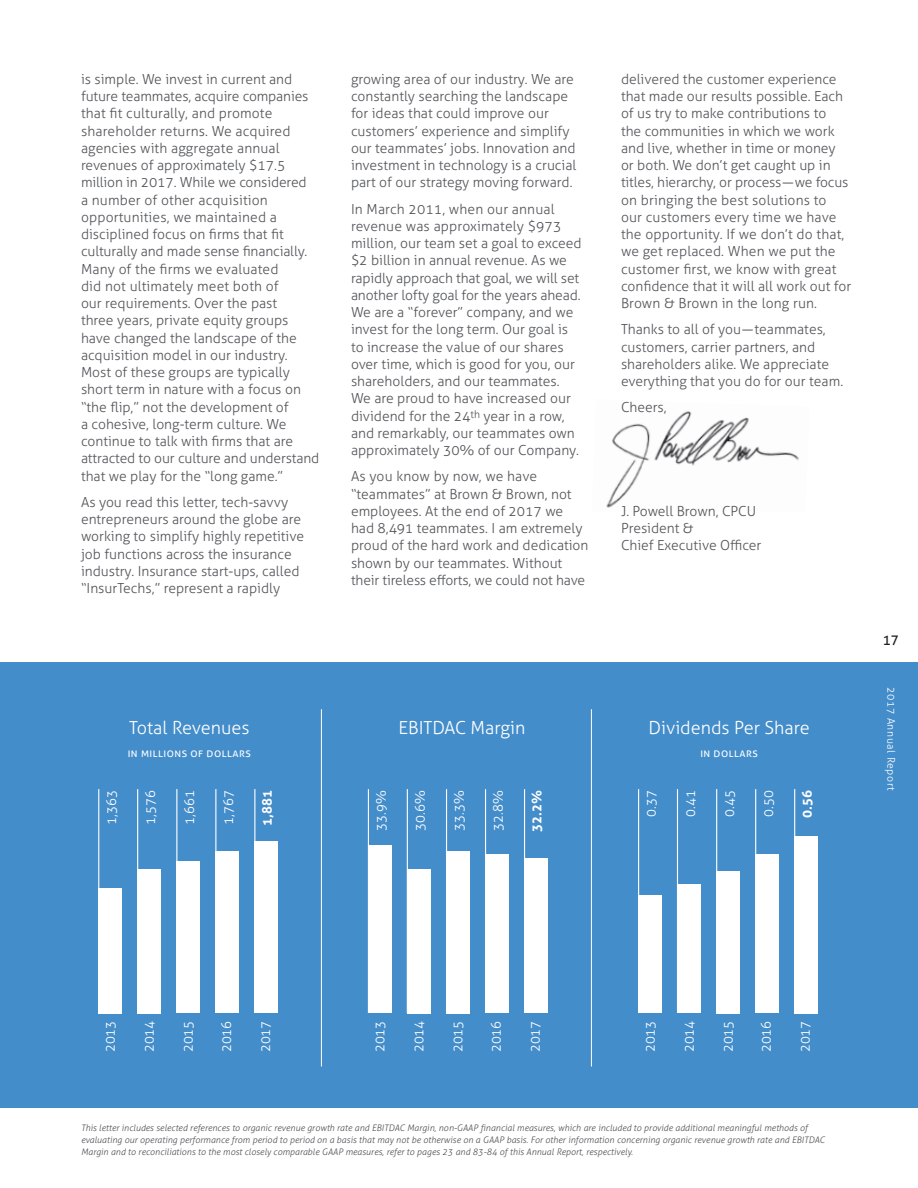
<style>
.page{position:relative;width:918px;height:1188px;background:#fff}
.page>*{position:absolute;margin:0;border:0;box-sizing:border-box;transform-origin:0 0}
._16_Chart_header{font:300 18px "Aller";color:#fff}
._16_Segment_Body{font:300 13.8px/17.2px "Aller";color:#54555a}
.Headline_16{font:300 13.5px "Aller";letter-spacing:-.02em;color:#fff}
.Headline_16-2{font:700 13.5px "Aller";color:#fff}
.t1{font:13.5px "Aller";color:#231f20}
.t2{font:300 10.5px "Aller";letter-spacing:.05em;color:#fff}
.State_List_15{font:italic 300 9px/12px "Aller";color:#54555a}
._16_Chart_header-2{font:9px "Aller";letter-spacing:.05em;color:#fff;scale:1.1 1}
</style>
<div class="page">
<div style="left:0;top:662px;width:918px;height:445px;background:#448dcb"></div>
<img style="left:606px;top:411px;width:193px;height:97px">
<hr style="left:591px;top:709px;width:1px;height:358px;background:#fff">
<hr style="left:321px;top:709px;width:1px;height:358px;background:#fff">
<div style="left:98px;top:888px;width:24px;height:125px;background:#fff"></div>
<hr style="left:98px;top:789px;width:1px;height:224px;background:#fff">
<div style="left:368px;top:846px;width:23px;height:167px;background:#fff"></div>
<hr style="left:368px;top:789px;width:1px;height:224px;background:#fff">
<div style="left:638px;top:895px;width:23px;height:118px;background:#fff"></div>
<hr style="left:638px;top:789px;width:1px;height:224px;background:#fff">
<div style="left:138px;top:869px;width:23px;height:144px;background:#fff"></div>
<hr style="left:137px;top:789px;width:1px;height:224px;background:#fff">
<div style="left:407px;top:869px;width:23px;height:144px;background:#fff"></div>
<hr style="left:407px;top:789px;width:1px;height:224px;background:#fff">
<div style="left:677px;top:885px;width:24px;height:128px;background:#fff"></div>
<hr style="left:677px;top:789px;width:1px;height:224px;background:#fff">
<div style="left:176px;top:861px;width:24px;height:152px;background:#fff"></div>
<hr style="left:176px;top:789px;width:1px;height:224px;background:#fff">
<div style="left:446px;top:851px;width:23px;height:162px;background:#fff"></div>
<hr style="left:446px;top:789px;width:1px;height:224px;background:#fff">
<div style="left:716px;top:871px;width:23px;height:142px;background:#fff"></div>
<hr style="left:716px;top:789px;width:1px;height:224px;background:#fff">
<div style="left:215px;top:852px;width:24px;height:161px;background:#fff"></div>
<hr style="left:215px;top:789px;width:1px;height:224px;background:#fff">
<div style="left:485px;top:854px;width:23px;height:159px;background:#fff"></div>
<hr style="left:485px;top:789px;width:1px;height:224px;background:#fff">
<div style="left:755px;top:854px;width:23px;height:159px;background:#fff"></div>
<hr style="left:755px;top:789px;width:1px;height:224px;background:#fff">
<div style="left:254px;top:841px;width:24px;height:172px;background:#fff"></div>
<hr style="left:254px;top:789px;width:1px;height:224px;background:#fff">
<div style="left:524px;top:859px;width:23px;height:154px;background:#fff"></div>
<hr style="left:524px;top:789px;width:1px;height:224px;background:#fff">
<div style="left:794px;top:836px;width:23px;height:177px;background:#fff"></div>
<hr style="left:794px;top:789px;width:1px;height:224px;background:#fff">
<p class="_16_Segment_Body" style="left:81px;top:70px;width:240px">is simple. We invest in current and future teammates, acquire companies that fit culturally, and promote shareholder returns. We acquired agencies with aggregate annual revenues of approximately $17.5 million in 2017. While we considered<br>a number of other acquisition opportunities, we maintained a disciplined focus on firms that fit culturally and made sense financially.<br>Many of the firms we evaluated<br>did not ultimately meet both of<br>our requirements. Over the past<br>three years, private equity groups have changed the landscape of the acquisition model in our industry.<br>Most of these groups are typically short term in nature with a focus on “the flip,” not the development of<br>a cohesive, long-term culture. We continue to talk with firms that are attracted to our culture and understand that we play for the “long game.”</p>
<p class="_16_Segment_Body" style="left:81px;top:493px;width:225px">As you read this letter, tech-savvy entrepreneurs around the globe are working to simplify highly repetitive job functions across the insurance industry. Insurance start-ups, called “InsurTechs,” represent a rapidly</p>
<p class="_16_Segment_Body" style="left:351px;top:70px;width:227px">growing area of our industry. We are constantly searching the landscape for ideas that could improve our customers’ experience and simplify our teammates’ jobs. Innovation and investment in technology is a crucial part of our strategy moving forward.</p>
<p class="_16_Segment_Body" style="left:351px;top:200px;width:232px">In March 2011, when our annual revenue was approximately $973 million, our team set a goal to exceed $2 billion in annual revenue. As we rapidly approach that goal, we will set another lofty goal for the years ahead.<br>We are a “forever” company, and we invest for the long term. Our goal is to increase the value of our shares over time, which is good for you, our shareholders, and our teammates.<br>We are proud to have increased our dividend for the 24<sup>th</sup> year in a row, and remarkably, our teammates own approximately 30% of our Company.</p>
<p class="_16_Segment_Body" style="left:351px;top:468px;width:239px">As you know by now, we have “teammates” at Brown &amp; Brown, not employees. At the end of 2017 we had 8,491 teammates. I am extremely proud of the hard work and dedication shown by our teammates. Without their tireless efforts, we could not have</p>
<p class="_16_Segment_Body" style="left:621px;top:70px;width:232px">delivered the customer experience that made our results possible. Each of us try to make contributions to<br>the communities in which we work and live, whether in time or money or both. We don’t get caught up in titles, hierarchy, or process— we focus on bringing the best solutions to<br>our customers every time we have the opportunity. If we don’t do that, we get replaced. When we put the customer first, we know with great confidence that it will all work out for Brown &amp; Brown in the long run.</p>
<p class="_16_Segment_Body" style="left:621px;top:321px;width:224px">Thanks to all of you— teammates, customers, carrier partners, and shareholders alike. We appreciate everything that you do for our team.</p>
<p class="_16_Segment_Body" style="left:621px;top:399px;width:47px">Cheers,</p>
<p class="_16_Segment_Body" style="left:621px;top:502px;width:142px">J. Powell Brown, CPCU<br>President &amp;<br>Chief Executive Officer</p>
<p class="_16_Chart_header" style="left:129px;top:717px;width:122px">Total Revenues</p>
<p class="_16_Chart_header-2" style="left:128px;top:748px;width:114px">IN MILLIONS OF DOLLARS</p>
<p class="_16_Chart_header" style="left:398px;top:717px;width:129px">EBITDAC Margin</p>
<p class="_16_Chart_header" style="left:649px;top:717px;width:163px">Dividends Per Share</p>
<p class="_16_Chart_header-2" style="left:700px;top:748px;width:54px">IN DOLLARS</p>
<p class="Headline_16-2" style="left:259px;top:826px;width:37px;rotate:-90deg">1,881</p>
<p class="Headline_16-2" style="left:529px;top:832px;width:43px;rotate:-90deg">32.2%</p>
<p class="Headline_16-2" style="left:799px;top:818px;width:29px;rotate:-90deg">0.56</p>
<p class="Headline_16" style="left:220px;top:825px;width:36px;rotate:-90deg">1,767</p>
<p class="Headline_16" style="left:490px;top:831px;width:42px;rotate:-90deg">32.8%</p>
<p class="Headline_16" style="left:760px;top:817px;width:28px;rotate:-90deg">0.50</p>
<p class="Headline_16" style="left:103px;top:825px;width:36px;rotate:-90deg">1,363</p>
<p class="Headline_16" style="left:373px;top:831px;width:42px;rotate:-90deg">33.9%</p>
<p class="Headline_16" style="left:643px;top:817px;width:28px;rotate:-90deg">0.37</p>
<p class="Headline_16" style="left:142px;top:825px;width:36px;rotate:-90deg">1,576</p>
<p class="Headline_16" style="left:412px;top:831px;width:42px;rotate:-90deg">30.6%</p>
<p class="Headline_16" style="left:682px;top:817px;width:28px;rotate:-90deg">0.41</p>
<p class="Headline_16" style="left:181px;top:825px;width:36px;rotate:-90deg">1,661</p>
<p class="Headline_16" style="left:451px;top:831px;width:42px;rotate:-90deg">33.3%</p>
<p class="Headline_16" style="left:721px;top:817px;width:28px;rotate:-90deg">0.45</p>
<p class="t1" style="left:883px;top:632px;width:18px">17</p>
<p class="t2" style="left:897px;top:687px;width:105px;rotate:90deg">2017 Annual Report</p>
<p class="Headline_16" style="left:102px;top:1052px;width:32px;rotate:-90deg">2013</p>
<p class="Headline_16" style="left:141px;top:1052px;width:32px;rotate:-90deg">2014</p>
<p class="Headline_16" style="left:180px;top:1052px;width:32px;rotate:-90deg">2015</p>
<p class="Headline_16" style="left:218px;top:1052px;width:32px;rotate:-90deg">2016</p>
<p class="Headline_16" style="left:257px;top:1052px;width:32px;rotate:-90deg">2017</p>
<p class="Headline_16" style="left:372px;top:1052px;width:32px;rotate:-90deg">2013</p>
<p class="Headline_16" style="left:411px;top:1052px;width:32px;rotate:-90deg">2014</p>
<p class="Headline_16" style="left:450px;top:1052px;width:32px;rotate:-90deg">2015</p>
<p class="Headline_16" style="left:488px;top:1052px;width:32px;rotate:-90deg">2016</p>
<p class="Headline_16" style="left:527px;top:1052px;width:32px;rotate:-90deg">2017</p>
<p class="Headline_16" style="left:642px;top:1052px;width:32px;rotate:-90deg">2013</p>
<p class="Headline_16" style="left:681px;top:1052px;width:32px;rotate:-90deg">2014</p>
<p class="Headline_16" style="left:720px;top:1052px;width:32px;rotate:-90deg">2015</p>
<p class="Headline_16" style="left:758px;top:1052px;width:32px;rotate:-90deg">2016</p>
<p class="Headline_16" style="left:797px;top:1052px;width:32px;rotate:-90deg">2017</p>
<p class="State_List_15" style="left:81px;top:1122px;width:745px">This letter includes selected references to organic revenue growth rate and EBITDAC Margin, non-GAAP financial measures, which are included to provide additional meaningful methods of evaluating our operating performance from period to period on a basis that may not be otherwise on a GAAP basis. For other information concerning organic revenue growth rate and EBITDAC<br>Margin and to reconciliations to the most closely comparable GAAP measures, refer to pages 23 and 83-84 of this Annual Report, respectively.</p>
</div>
